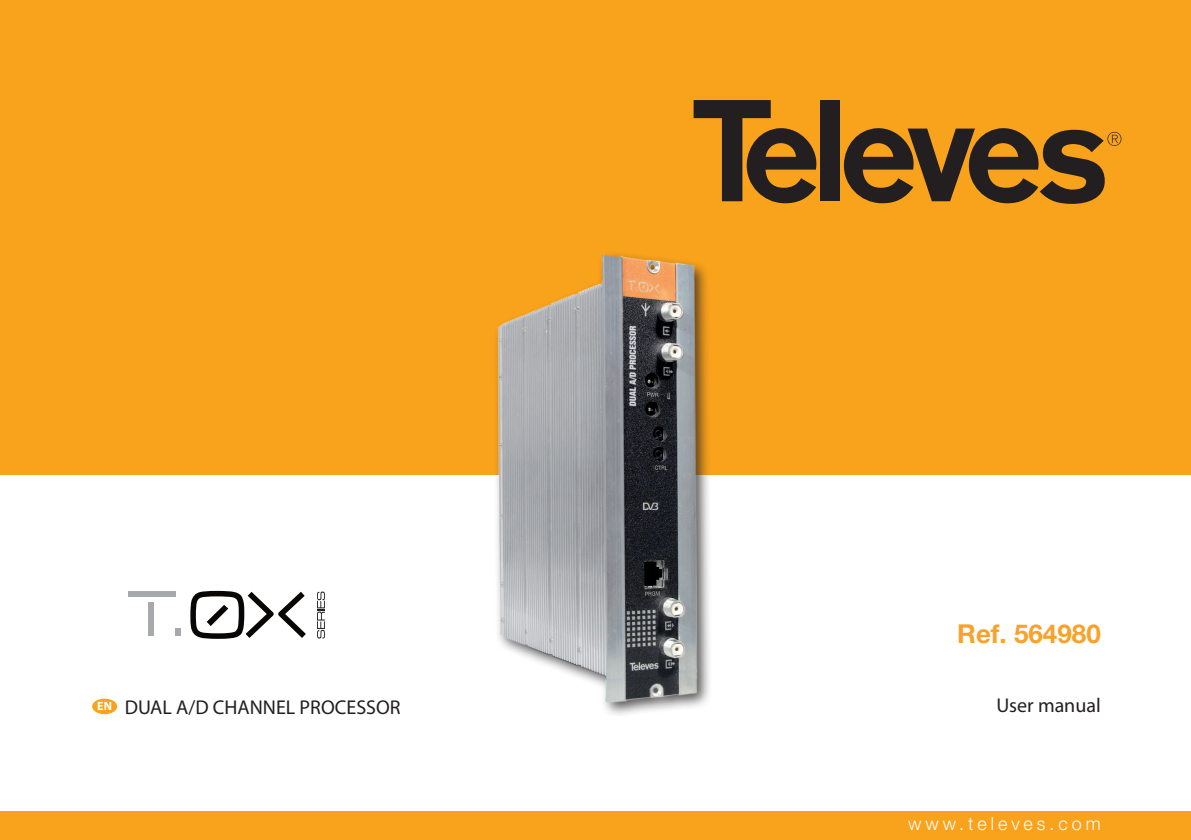
<style>
.page{position:relative;width:1191px;height:840px;background:#fff}
.page>*{position:absolute;margin:0;border:0;box-sizing:border-box;transform-origin:0 0}
.t1{font:700 26px "Helvetica Neue";color:#f9a128}
.t2{font:20px "Myriad Pro";color:#231f20}
.t3{font:300 18px "Helvetica Neue LT Std";letter-spacing:.22em;color:#fff}
</style>
<div class="page">
<div style="left:0;top:0;width:1191px;height:474px;background:#f9a21c"></div>
<div style="left:0;top:811px;width:1191px;height:28px;background:#f9a21c"></div>
<div style="left:820px;top:100px;width:19px;height:101px;background:#231f20"></div>
<svg style="left:693px;top:100px;width:124px;height:103px"></svg>
<svg style="left:843px;top:128px;width:278px;height:76px"></svg>
<div style="left:92px;top:698px;width:25px;height:15px;background:#f9a21c;border-radius:50%"></div>
<svg style="left:317px;top:591px;width:8px;height:47px"></svg>
<div style="left:128px;top:590px;width:48px;height:6px;background:#a8a9ad"></div>
<div style="left:149px;top:602px;width:5px;height:33px;background:#a8a9ad"></div>
<div style="left:175px;top:628px;width:6px;height:7px;background:#a8a9ad"></div>
<svg style="left:190px;top:590px;width:116px;height:48px"></svg>
<img style="left:477px;top:254px;width:246px;height:461px">
<h1 class="t1" style="left:957px;top:617px;width:145px">Ref. 564980</h1>
<p class="t2" style="left:97px;top:694px;width:305px"><sup>EN</sup> DUAL A/D CHANNEL PROCESSOR</p>
<p class="t2" style="left:996px;top:692px;width:106px">User manual</p>
<p class="t3" style="left:908px;top:812px;width:194px">www.televes.com</p>
</div>
